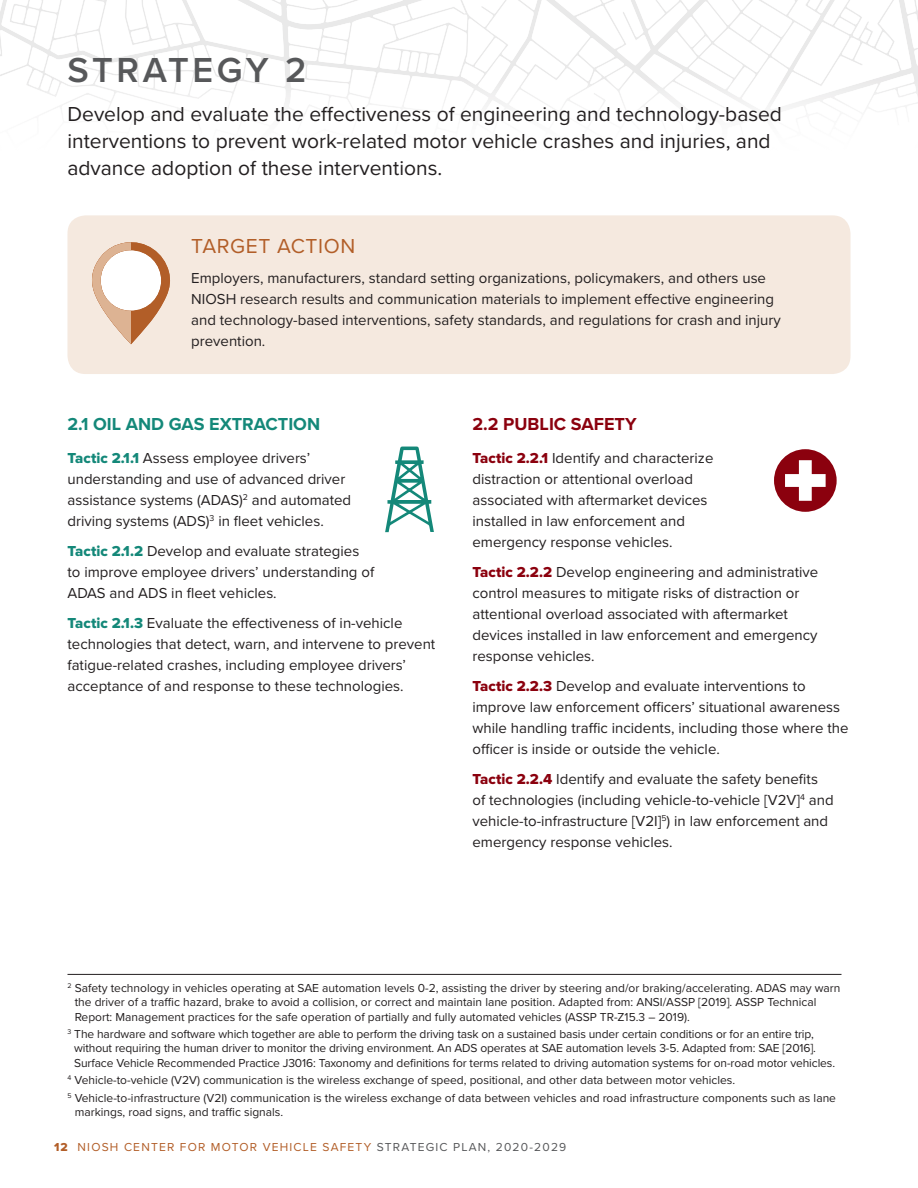
<style>
.page{position:relative;width:918px;height:1188px;background:#fff}
.page>*{position:absolute;margin:0;border:0;box-sizing:border-box;transform-origin:0 0}
.Page_Head{font:600 36px "Proxima Nova";letter-spacing:.1em;color:#57585a}
.Page_Head_2{font:21px/27px "Proxima Nova";color:#231f20}
.Target_Head{font:21px "Proxima Nova";letter-spacing:.03em;color:#b25e28}
.Strategy_Head_Oil{font:700 18px "Proxima Nova";color:#148879}
.Strategy_Head_Pub_Sa{font:700 18px "Proxima Nova";color:#8b010e}
.Body{font:15px/21px "Proxima Nova";color:#231f20}
.Footnote{font:12px/14.4px "Proxima Nova";color:#231f20}
.t1{font:12px "Proxima Nova";letter-spacing:.1em;color:#b25e28}
.s1{font-family:"Proxima Nova Extrabld";color:#148879}
.s2{font-family:"Proxima Nova Extrabld";color:#8b010e}
.s3{font-family:"Proxima Nova Extrabld"}
.s4{color:#57585a}
</style>
<div class="page">
<svg style="left:0;top:0;width:918px;height:107px"></svg>
<div style="left:68px;top:215px;width:782px;height:159px;background:#f5e9df;border-radius:18px"></div>
<svg style="left:131px;top:242px;width:39px;height:102px"></svg>
<svg style="left:92px;top:242px;width:39px;height:102px"></svg>
<hr style="left:68px;top:974px;width:774px;height:1px;background:#231f20">
<svg style="left:385px;top:447px;width:49px;height:85px"></svg>
<svg style="left:774px;top:449px;width:63px;height:63px"></svg>
<p class="Page_Head" style="left:68px;top:49px;width:241px">STRATEGY 2</p>
<p class="Page_Head_2" style="left:68px;top:101px;width:716px">Develop and evaluate the effectiveness of engineering and technology-based interventions to prevent work-related motor vehicle crashes and injuries, and advance adoption of these interventions.</p>
<p class="Target_Head" style="left:191px;top:234px;width:166px">TARGET ACTION</p>
<p class="Body" style="left:191px;top:268px;width:591px">Employers, manufacturers, standard setting organizations, policymakers, and others use NIOSH research results and communication materials to implement effective engineering and technology-based interventions, safety standards, and regulations for crash and injury prevention.</p>
<p class="Strategy_Head_Oil" style="left:68px;top:413px;width:254px">2.1 OIL AND GAS EXTRACTION</p>
<p class="Body" style="left:68px;top:448px;width:285px"><span class="s1">Tactic 2.1.1</span> Assess employee drivers’ understanding and use of advanced driver assistance systems (ADAS)<sup>2</sup> and automated driving systems (ADS)<sup>3</sup> in fleet vehicles.</p>
<p class="Body" style="left:68px;top:541px;width:308px"><span class="s1">Tactic 2.1.2</span> Develop and evaluate strategies to improve employee drivers’ understanding of<br>ADAS and ADS in fleet vehicles.</p>
<p class="Body" style="left:68px;top:613px;width:369px"><span class="s1">Tactic 2.1.3</span> Evaluate the effectiveness of in-vehicle technologies that detect, warn, and intervene to prevent fatigue-related crashes, including employee drivers’ acceptance of and response to these technologies.</p>
<p class="Strategy_Head_Pub_Sa" style="left:472px;top:413px;width:166px">2.2 PUBLIC SAFETY</p>
<p class="Body" style="left:472px;top:448px;width:242px"><span class="s2">Tactic 2.2.1</span> Identify and characterize distraction or attentional overload associated with aftermarket devices installed in law enforcement and emergency response vehicles.</p>
<p class="Body" style="left:472px;top:562px;width:347px"><span class="s2">Tactic 2.2.2</span> Develop engineering and administrative control measures to mitigate risks of distraction or attentional overload associated with aftermarket devices installed in law enforcement and emergency response vehicles.</p>
<p class="Body" style="left:472px;top:676px;width:377px"><span class="s2">Tactic 2.2.3</span> Develop and evaluate interventions to improve law enforcement officers’ situational awareness while handling traffic incidents, including those where the officer is inside or outside the vehicle.</p>
<p class="Body" style="left:472px;top:769px;width:363px"><span class="s2">Tactic 2.2.4</span> Identify and evaluate the safety benefits of technologies (including vehicle-to-vehicle [V2V]<sup>4</sup> and vehicle-to-infrastructure [V2I]<sup>5</sup>) in law enforcement and emergency response vehicles.</p>
<p class="Footnote" style="left:75px;top:981px;width:767px;text-indent:-7px"><sup>2</sup> Safety technology in vehicles operating at SAE automation levels 0-2, assisting the driver by steering and/or braking/accelerating. ADAS may warn the driver of a traffic hazard, brake to avoid a collision, or correct and maintain lane position. Adapted from: ANSI/ASSP [2019]. ASSP Technical<br>Report: Management practices for the safe operation of partially and fully automated vehicles (ASSP TR-Z15.3 – 2019).</p>
<p class="Footnote" style="left:74px;top:1027px;width:762px;text-indent:-7px"><sup>3</sup> The hardware and software which together are able to perform the driving task on a sustained basis under certain conditions or for an entire trip, without requiring the human driver to monitor the driving environment. An ADS operates at SAE automation levels 3-5. Adapted from: SAE [2016].<br>Surface Vehicle Recommended Practice J3016: Taxonomy and definitions for terms related to driving automation systems for on-road motor vehicles.</p>
<p class="Footnote" style="left:68px;top:1073px;width:669px"><sup>4</sup> Vehicle-to-vehicle (V2V) communication is the wireless exchange of speed, positional, and other data between motor vehicles.</p>
<p class="Footnote" style="left:75px;top:1091px;width:763px;text-indent:-7px"><sup>5</sup> Vehicle-to-infrastructure (V2I) communication is the wireless exchange of data between vehicles and road infrastructure components such as lane markings, road signs, and traffic signals.</p>
<p class="t1" style="left:54px;top:1140px;width:514px"><span class="s3">12</span> NIOSH CENTER FOR MOTOR VEHICLE SAFETY <span class="s4">STRATEGIC PLAN, 2020-2029</span></p>
</div>
